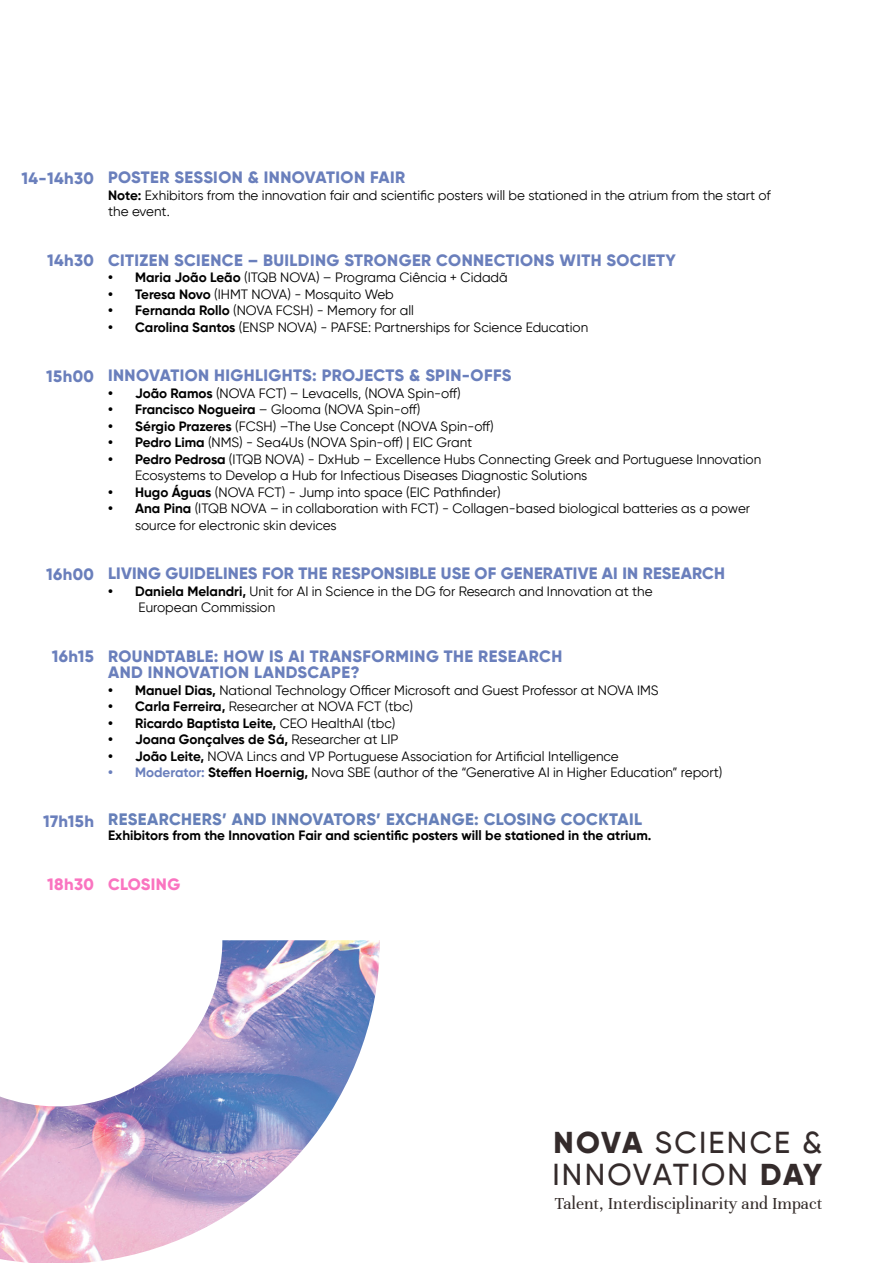
<style>
.page{position:relative;width:893px;height:1263px;background:#fff}
.page>*{position:absolute;margin:0;border:0;box-sizing:border-box;transform-origin:0 0}
.t1{font:500 30.15px/31.5px "Gilroy";letter-spacing:.075em;color:#342b2b}
.t2{font:18px "Unna";color:#332b29}
.t3{font:800 16.5px/16.5px "Gilroy";letter-spacing:.025em;color:#6a7fbc}
.t4{font:800 16.5px "Gilroy";letter-spacing:.025em;color:#6680b9}
.t5{font:800 16.5px "Gilroy";letter-spacing:.025em;color:#fa74c0}
.t6{font:13.5px/16.5px "Gilroy";color:#000}
.t7{font:700 13.5px "Gilroy";color:#000}
.s1{font-weight:700}
.s2{font-weight:400}
.s3{font-weight:700;color:#6a7fbc}
.s4{font-weight:800}
</style>
<div class="page">
<img style="left:0;top:940px;width:380px;height:323px">
<p class="t3" style="left:21px;top:169px;width:74px">14-14h30</p>
<p class="t3" style="left:47px;top:252px;width:48px">14h30</p>
<p class="t3" style="left:46px;top:367px;width:49px">15h00</p>
<p class="t3" style="left:46px;top:565px;width:49px">16h00</p>
<p class="t3" style="left:52px;top:648px;width:44px">16h15</p>
<p class="t3" style="left:43px;top:813px;width:52px">17h15h</p>
<p class="t5" style="left:47px;top:874px;width:48px">18h30</p>
<p class="t3" style="left:108px;top:169px;width:299px">POSTER SESSION &amp; INNOVATION FAIR</p>
<p class="t6" style="left:108px;top:187px;width:664px"><span class="s1">Note:</span> Exhibitors from the innovation fair and scientific posters will be stationed in the atrium from the start of the event.</p>
<p class="t3" style="left:108px;top:252px;width:569px">CITIZEN SCIENCE – BUILDING STRONGER CONNECTIONS WITH SOCIETY</p>
<p class="t6" style="left:108px;top:269px;width:401px"><span class="s1">• Maria João Leão</span> (ITQB NOVA) – Programa Ciência + Cidadã</p>
<p class="t6" style="left:108px;top:286px;width:287px"><span class="s1">• Teresa Novo</span> (IHMT NOVA) - Mosquito Web</p>
<p class="t6" style="left:108px;top:302px;width:307px"><span class="s1">• Fernanda Rollo</span> (NOVA FCSH) - Memory for all</p>
<p class="t6" style="left:108px;top:319px;width:482px"><span class="s1">• Carolina Santos</span> (ENSP NOVA) - PAFSE: Partnerships for Science Education</p>
<p class="t3" style="left:108px;top:367px;width:405px">INNOVATION HIGHLIGHTS: PROJECTS &amp; SPIN-OFFS</p>
<p class="t6" style="left:108px;top:385px;width:354px"><span class="s1">• João Ramos</span> (NOVA FCT) – Levacells, (NOVA Spin-off)</p>
<p class="t6" style="left:108px;top:401px;width:314px"><span class="s1">• Francisco Nogueira</span> – Glooma (NOVA Spin-off)</p>
<p class="t6" style="left:108px;top:418px;width:387px"><span class="s1">• Sérgio Prazeres</span> (FCSH) –The Use Concept (NOVA Spin-off)</p>
<p class="t6" style="left:108px;top:434px;width:366px"><span class="s1">• Pedro Lima</span> (NMS) - Sea4Us (NOVA Spin-off) | EIC Grant</p>
<p class="t6" style="left:135px;top:451px;width:628px;text-indent:-27px"><span class="s1">• Pedro Pedrosa</span> (ITQB NOVA) - DxHub – Excellence Hubs Connecting Greek and Portuguese Innovation<br>Ecosystems to Develop a Hub for Infectious Diseases Diagnostic Solutions</p>
<p class="t6" style="left:108px;top:484px;width:394px"><span class="s1">• Hugo Águas</span> (NOVA FCT) - Jump into space (EIC Pathfinder)</p>
<p class="t6" style="left:135px;top:500px;width:616px;text-indent:-27px"><span class="s1">• Ana Pina</span> (ITQB NOVA – in collaboration with FCT) - Collagen-based biological batteries as a power source for electronic skin devices</p>
<p class="t3" style="left:108px;top:565px;width:618px">LIVING GUIDELINES FOR THE RESPONSIBLE USE OF GENERATIVE AI IN RESEARCH</p>
<p class="t6" style="left:139px;top:583px;width:516px;text-indent:-30px"><span class="s1">• Daniela Melandri,</span> Unit for AI in Science in the DG for Research and Innovation at the<br>European Commission</p>
<p class="t3" style="left:108px;top:648px;width:456px">ROUNDTABLE: HOW IS AI TRANSFORMING THE RESEARCH<br>AND INNOVATION LANDSCAPE?</p>
<p class="t6" style="left:108px;top:682px;width:552px"><span class="s1">• Manuel Dias,</span> National Technology Officer Microsoft and Guest Professor at NOVA IMS</p>
<p class="t6" style="left:108px;top:698px;width:306px"><span class="s1">• Carla Ferreira,</span> Researcher at NOVA FCT (tbc)</p>
<p class="t7" style="left:108px;top:715px;width:289px">• Ricardo Baptista Leite, <span class="s2">CEO HealthAI (tbc)</span></p>
<p class="t7" style="left:108px;top:731px;width:292px">• Joana Gonçalves de Sá, <span class="s2">Researcher at LIP</span></p>
<p class="t6" style="left:108px;top:748px;width:512px"><span class="s1">• João Leite,</span> NOVA Lincs and VP Portuguese Association for Artificial Intelligence</p>
<p class="t6" style="left:108px;top:764px;width:616px"><span class="s3">• Moderator:</span> <span class="s1">Steffen Hoernig,</span> Nova SBE (author of the “Generative AI in Higher Education” report)</p>
<p class="t4" style="left:108px;top:809px;width:536px">RESEARCHERS’ AND INNOVATORS’ EXCHANGE: CLOSING COCKTAIL</p>
<p class="t7" style="left:108px;top:827px;width:545px">Exhibitors from the Innovation Fair and scientific posters will be stationed in the atrium.</p>
<p class="t5" style="left:108px;top:874px;width:74px">CLOSING</p>
<h1 class="t1" style="left:552px;top:1127px;width:271px"><span class="s4">NOVA</span> SCIENCE &amp;<br>INNOVATION <span class="s4">DAY</span></h1>
<h2 class="t2" style="left:555px;top:1193px;width:269px">Talent, Interdisciplinarity and Impact</h2>
</div>
